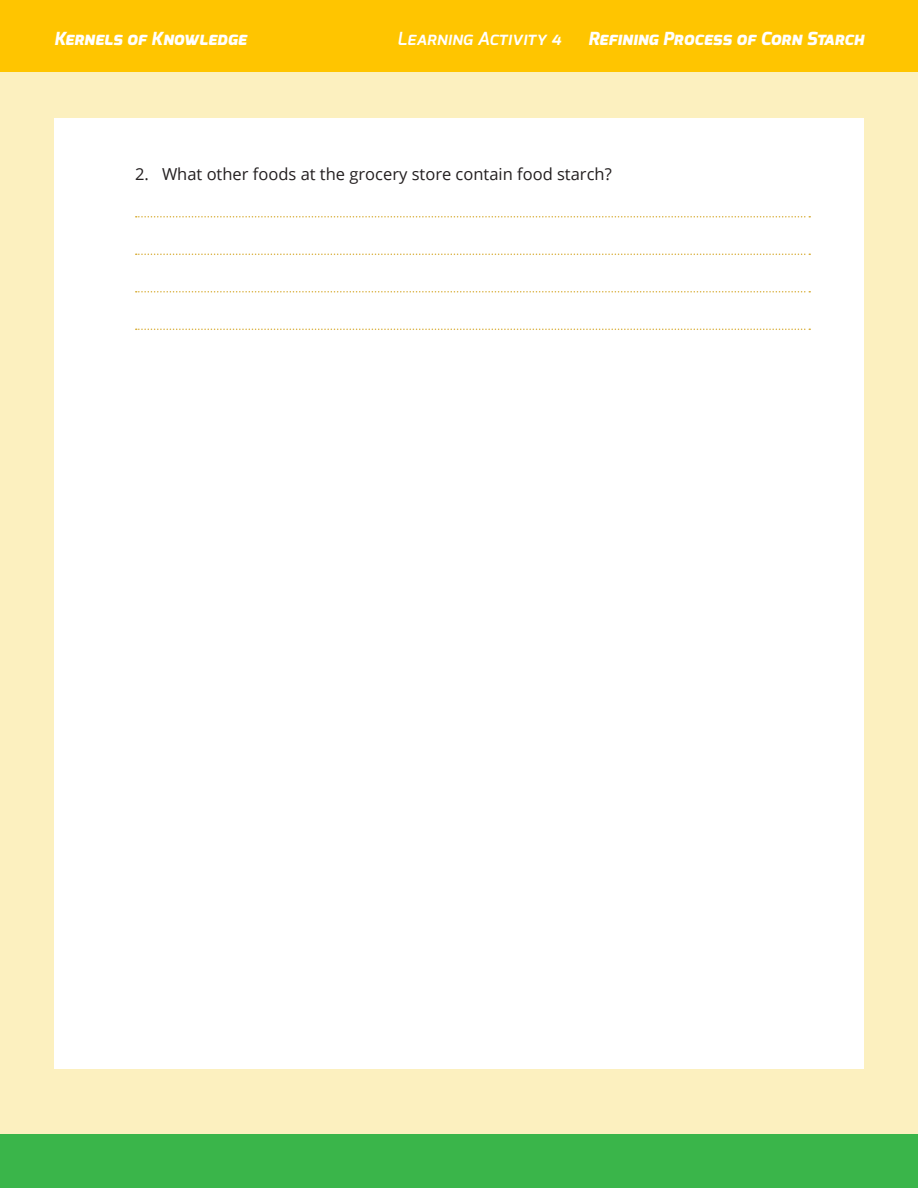
<style>
.page{position:relative;width:918px;height:1188px;background:#fcf0bf}
.page>*{position:absolute;margin:0;border:0;box-sizing:border-box;transform-origin:0 0}
.t1{font:italic 800 18px "Exo";color:#fff}
.t2{font:italic 600 18px "Exo";color:#fff}
.t3{font:16.5px "Open Sans";color:#231f20}
</style>
<div class="page">
<div style="left:54px;top:119px;width:810px;height:950px;background:#fff"></div>
<div style="left:0;top:1134px;width:918px;height:54px;background:#3ab54a"></div>
<div style="left:0;top:0;width:918px;height:72px;background:#ffc500"></div>
<svg style="left:136px;top:216px;width:674px;height:2px"></svg>
<svg style="left:136px;top:254px;width:674px;height:1px"></svg>
<svg style="left:136px;top:291px;width:674px;height:2px"></svg>
<svg style="left:136px;top:329px;width:674px;height:1px"></svg>
<p class="t1" style="left:54px;top:27px;width:194px">Kernels of Knowledge</p>
<p class="t2" style="left:397px;top:27px;width:165px">Learning Activity 4</p>
<p class="t1" style="left:588px;top:27px;width:277px">Refining Process of Corn Starch</p>
<p class="t3" style="left:135px;top:163px;width:478px">2. What other foods at the grocery store contain food starch?</p>
</div>
